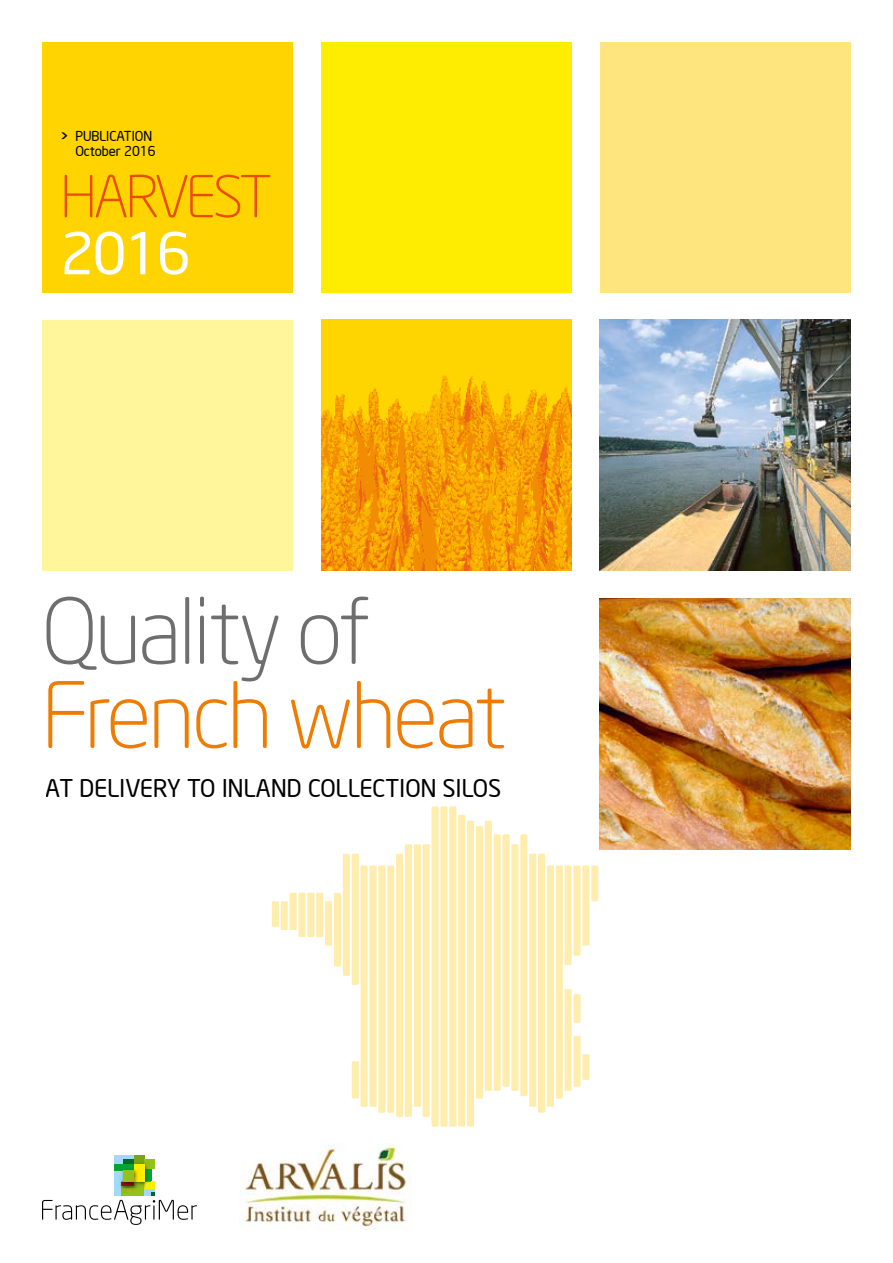
<style>
.page{position:relative;width:893px;height:1263px;background:#fff}
.page>*{position:absolute;margin:0;border:0;box-sizing:border-box;transform-origin:0 0}
.t1{font:300 90px "Neo Sans Intel";letter-spacing:-.02em;color:#ef7c00}
.t2{font:300 90px "Neo Sans Intel";letter-spacing:-.02em;color:#6e6e6e}
.t3{font:300 57px "Neo Sans Intel";letter-spacing:-.04em;color:#e94c05}
.t4{font:57px "Neo Sans Intel";color:#fff}
.t5{font:24px "Neo Sans Intel";letter-spacing:.01em;color:#000}
.t6{font:13.5px/15px "Neo Sans Intel";color:#000;text-align:right}
.s1{font-weight:500}
</style>
<div class="page">
<div style="left:43px;top:43px;width:250px;height:250px;background:#ffd400"></div>
<div style="left:43px;top:320px;width:250px;height:250px;background:#fff59a"></div>
<div style="left:321px;top:43px;width:251px;height:250px;background:#ffed00"></div>
<div style="left:600px;top:43px;width:250px;height:250px;background:#ffe57e"></div>
<div style="left:272px;top:901px;width:7px;height:26px;background:#ffedae;border-radius:2px"></div>
<div style="left:281px;top:901px;width:7px;height:29px;background:#ffedae;border-radius:2px"></div>
<div style="left:290px;top:893px;width:7px;height:37px;background:#ffedae;border-radius:2px"></div>
<div style="left:298px;top:893px;width:8px;height:44px;background:#ffedae;border-radius:2px"></div>
<div style="left:307px;top:893px;width:7px;height:44px;background:#ffedae;border-radius:2px"></div>
<div style="left:316px;top:893px;width:7px;height:44px;background:#ffedae;border-radius:2px"></div>
<div style="left:325px;top:901px;width:7px;height:45px;background:#ffedae;border-radius:2px"></div>
<div style="left:334px;top:893px;width:7px;height:73px;background:#ffedae;border-radius:2px"></div>
<div style="left:343px;top:854px;width:7px;height:122px;background:#ffedae;border-radius:2px"></div>
<div style="left:352px;top:1061px;width:7px;height:37px;background:#ffedae;border-radius:2px"></div>
<div style="left:352px;top:854px;width:7px;height:131px;background:#ffedae;border-radius:2px"></div>
<div style="left:361px;top:865px;width:7px;height:242px;background:#ffedae;border-radius:2px"></div>
<div style="left:369px;top:865px;width:8px;height:242px;background:#ffedae;border-radius:2px"></div>
<div style="left:378px;top:865px;width:7px;height:248px;background:#ffedae;border-radius:2px"></div>
<div style="left:387px;top:865px;width:7px;height:248px;background:#ffedae;border-radius:2px"></div>
<div style="left:396px;top:854px;width:7px;height:263px;background:#ffedae;border-radius:2px"></div>
<div style="left:405px;top:844px;width:7px;height:273px;background:#ffedae;border-radius:2px"></div>
<div style="left:414px;top:844px;width:7px;height:263px;background:#ffedae;border-radius:2px"></div>
<div style="left:423px;top:844px;width:7px;height:273px;background:#ffedae;border-radius:2px"></div>
<div style="left:432px;top:806px;width:7px;height:321px;background:#ffedae;border-radius:2px"></div>
<div style="left:440px;top:806px;width:7px;height:321px;background:#ffedae;border-radius:2px"></div>
<div style="left:449px;top:806px;width:7px;height:321px;background:#ffedae;border-radius:2px"></div>
<div style="left:458px;top:815px;width:7px;height:312px;background:#ffedae;border-radius:2px"></div>
<div style="left:467px;top:820px;width:7px;height:307px;background:#ffedae;border-radius:2px"></div>
<div style="left:476px;top:826px;width:7px;height:272px;background:#ffedae;border-radius:2px"></div>
<div style="left:485px;top:820px;width:7px;height:271px;background:#ffedae;border-radius:2px"></div>
<div style="left:494px;top:834px;width:7px;height:257px;background:#ffedae;border-radius:2px"></div>
<div style="left:502px;top:834px;width:8px;height:253px;background:#ffedae;border-radius:2px"></div>
<div style="left:511px;top:844px;width:7px;height:247px;background:#ffedae;border-radius:2px"></div>
<div style="left:520px;top:834px;width:7px;height:262px;background:#ffedae;border-radius:2px"></div>
<div style="left:529px;top:854px;width:7px;height:253px;background:#ffedae;border-radius:2px"></div>
<div style="left:538px;top:854px;width:7px;height:259px;background:#ffedae;border-radius:2px"></div>
<div style="left:547px;top:865px;width:7px;height:242px;background:#ffedae;border-radius:2px"></div>
<div style="left:556px;top:865px;width:7px;height:233px;background:#ffedae;border-radius:2px"></div>
<div style="left:565px;top:865px;width:7px;height:100px;background:#ffedae;border-radius:2px"></div>
<div style="left:565px;top:989px;width:7px;height:102px;background:#ffedae;border-radius:2px"></div>
<div style="left:573px;top:865px;width:8px;height:91px;background:#ffedae;border-radius:2px"></div>
<div style="left:573px;top:994px;width:8px;height:29px;background:#ffedae;border-radius:2px"></div>
<div style="left:573px;top:1036px;width:8px;height:51px;background:#ffedae;border-radius:2px"></div>
<div style="left:582px;top:865px;width:7px;height:81px;background:#ffedae;border-radius:2px"></div>
<div style="left:582px;top:1054px;width:7px;height:26px;background:#ffedae;border-radius:2px"></div>
<div style="left:591px;top:865px;width:7px;height:36px;background:#ffedae;border-radius:2px"></div>
<img style="left:600px;top:598px;width:250px;height:251px">
<img style="left:600px;top:320px;width:250px;height:250px">
<img style="left:321px;top:320px;width:251px;height:250px">
<div style="left:114px;top:1155px;width:20px;height:41px;background:#a1daf8"></div>
<div style="left:134px;top:1155px;width:10px;height:11px;background:#7da516"></div>
<div style="left:144px;top:1159px;width:11px;height:10px;background:#94c11a"></div>
<svg style="left:42px;top:1160px;width:155px;height:65px"></svg>
<div style="left:123px;top:1170px;width:11px;height:12px;background:#94c11a"></div>
<img style="left:244px;top:1143px;width:167px;height:86px">
<p class="t6" style="left:61px;top:128px;width:97px"><span class="s1">&gt;</span> PUBLICATION<br>October 2016</p>
<p class="t3" style="left:61px;top:162px;width:212px">HARVEST</p>
<p class="t4" style="left:61px;top:218px;width:131px">2016</p>
<h1 class="t2" style="left:42px;top:577px;width:330px">Quality of</h1>
<h1 class="t1" style="left:42px;top:661px;width:466px">French wheat</h1>
<p class="t5" style="left:46px;top:774px;width:457px">AT DELIVERY TO INLAND COLLECTION SILOS</p>
</div>
